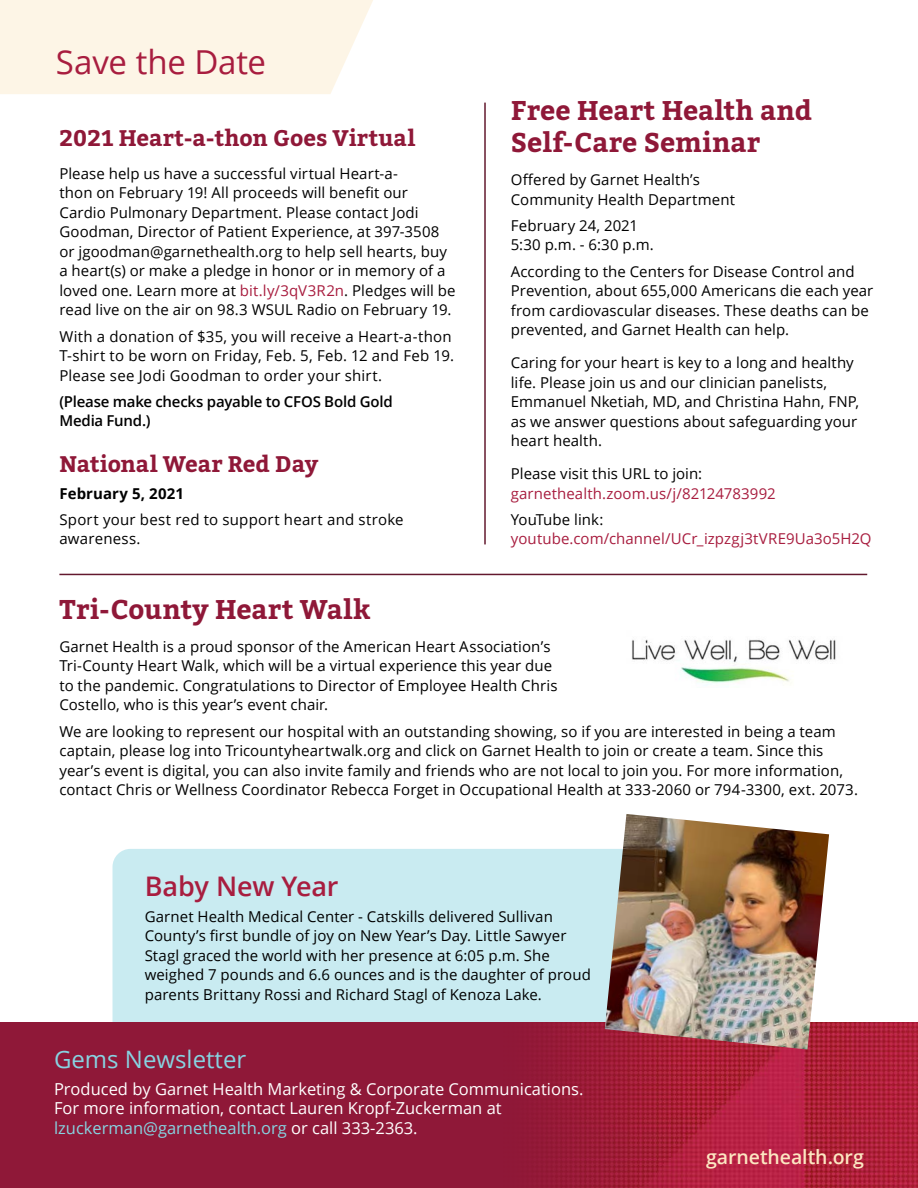
<style>
.page{position:relative;width:918px;height:1188px;background:#fff}
.page>*{position:absolute;margin:0;border:0;box-sizing:border-box;transform-origin:0 0}
.t1{font:33px "Open Sans";letter-spacing:-.005em;color:#a81d3f}
.t2{font:700 27px/32.4px "Bitter";letter-spacing:.005em;color:#8f1838}
.t3{font:600 27px "Open Sans";letter-spacing:-.01em;color:#a81d3f}
.t4{font:24px "Open Sans";color:#87d3e1}
.t5{font:700 22.5px "Bitter";color:#8f1838}
.t6{font:600 19.5px "Open Sans";letter-spacing:-.005em;color:#fce7c2}
.t7{font:16.5px/19.8px "Open Sans";color:#fff}
.t8{font:15px/19.5px "Open Sans";letter-spacing:.005em;color:#000}
.t9{font:15px "Open Sans";letter-spacing:.005em;color:#a81d3f}
.t10{font:600 15px/19.5px "Open Sans";letter-spacing:-.015em;color:#000}
.t11{font:700 15px "Open Sans";letter-spacing:.01em;color:#000}
.s1{color:#a81d3f}
.s2{color:#87d3e1}
</style>
<div class="page">
<div style="left:112px;top:849px;width:694px;height:190px;background:#c9ebf1;border-radius:18px"></div>
<div style="left:0;top:1023px;width:918px;height:165px;background:#8f1838"></div>
<hr style="left:59px;top:574px;width:808px;height:1px;background:#63192e">
<hr style="left:484px;top:103px;width:2px;height:441px;background:#63192e">
<img style="left:548px;top:1023px;width:370px;height:165px">
<div style="left:0;top:0;width:373px;height:94px;background:#fdf5e6"></div>
<img style="left:632px;top:639px;width:204px;height:47px">
<img style="left:605px;top:814px;width:224px;height:235px">
<h2 class="t1" style="left:56px;top:39px;width:212px">Save the Date</h2>
<h3 class="t5" style="left:59px;top:123px;width:357px">2021 Heart-a-thon Goes Virtual</h3>
<p class="t8" style="left:59px;top:163px;width:340px">Please help us have a successful virtual Heart-a-</p>
<p class="t8" style="left:59px;top:183px;width:350px">thon on February 19! All proceeds will benefit our</p>
<p class="t8" style="left:59px;top:202px;width:398px">Cardio Pulmonary Department. Please contact Jodi Goodman, Director of Patient Experience, at 397-3508 or jgoodman@garnethealth.org to help sell hearts, buy a heart(s) or make a pledge in honor or in memory of a loved one. Learn more at <span class="s1">bit.ly/3qV3R2n</span>. Pledges will be read live on the air on 98.3 WSUL Radio on February 19.</p>
<p class="t8" style="left:59px;top:326px;width:396px">With a donation of $35, you will receive a Heart-a-thon<br>T-shirt to be worn on Friday, Feb. 5, Feb. 12 and Feb 19.<br>Please see Jodi Goodman to order your shirt.</p>
<p class="t10" style="left:59px;top:391px;width:335px">(Please make checks payable to CFOS Bold Gold<br>Media Fund.)</p>
<h3 class="t5" style="left:59px;top:450px;width:260px">National Wear Red Day</h3>
<h4 class="t11" style="left:59px;top:483px;width:126px">February 5, 2021</h4>
<p class="t8" style="left:59px;top:509px;width:346px">Sport your best red to support heart and stroke awareness.</p>
<h2 class="t2" style="left:511px;top:95px;width:303px">Free Heart Health and<br>Self-Care Seminar</h2>
<p class="t8" style="left:511px;top:170px;width:191px">Offered by Garnet Health’s</p>
<p class="t8" style="left:511px;top:186px;width:226px;line-height:26.2px">Community Health Department<br>February 24, 2021</p>
<p class="t8" style="left:511px;top:235px;width:145px">5:30 p.m. - 6:30 p.m.</p>
<p class="t8" style="left:511px;top:261px;width:364px">According to the Centers for Disease Control and Prevention, about 655,000 Americans die each year from cardiovascular diseases. These deaths can be prevented, and Garnet Health can help.</p>
<p class="t8" style="left:511px;top:353px;width:350px">Caring for your heart is key to a long and healthy life. Please join us and our clinician panelists, Emmanuel Nketiah, MD, and Christina Hahn, FNP, as we answer questions about safeguarding your heart health.</p>
<p class="t8" style="left:511px;top:464px;width:193px">Please visit this URL to join:</p>
<p class="t9" style="left:511px;top:483px;width:266px">garnethealth.zoom.us/j/82124783992</p>
<p class="t8" style="left:511px;top:509px;width:94px">YouTube link:</p>
<p class="t9" style="left:511px;top:529px;width:362px">youtube.com/channel/UCr_izpzgj3tVRE9Ua3o5H2Q</p>
<h2 class="t2" style="left:59px;top:594px;width:312px">Tri-County Heart Walk</h2>
<p class="t8" style="left:59px;top:636px;width:500px">Garnet Health is a proud sponsor of the American Heart Association’s<br>Tri-County Heart Walk, which will be a virtual experience this year due to the pandemic. Congratulations to Director of Employee Health Chris</p>
<p class="t8" style="left:59px;top:695px;width:270px">Costello, who is this year’s event chair.</p>
<p class="t8" style="left:59px;top:721px;width:800px">We are looking to represent our hospital with an outstanding showing, so if you are interested in being a team captain, please log into Tricountyheartwalk.org and click on Garnet Health to join or create a team. Since this year’s event is digital, you can also invite family and friends who are not local to join you. For more information, contact Chris or Wellness Coordinator Rebecca Forget in Occupational Health at 333-2060 or 794-3300, ext. 2073.</p>
<h2 class="t3" style="left:145px;top:867px;width:195px">Baby New Year</h2>
<p class="t8" style="left:145px;top:906px;width:410px">Garnet Health Medical Center - Catskills delivered Sullivan</p>
<p class="t8" style="left:145px;top:926px;width:423px">County’s first bundle of joy on New Year’s Day. Little Sawyer</p>
<p class="t8" style="left:145px;top:945px;width:448px">Stagl graced the world with her presence at 6:05 p.m. She weighed 7 pounds and 6.6 ounces and is the daughter of proud parents Brittany Rossi and Richard Stagl of Kenoza Lake.</p>
<h2 class="t4" style="left:54px;top:1043px;width:194px">Gems Newsletter</h2>
<p class="t7" style="left:54px;top:1078px;width:531px">Produced by Garnet Health Marketing &amp; Corporate Communications.<br>For more information, contact Lauren Kropf-Zuckerman at <span class="s2">lzuckerman@garnethealth.org</span> or call 333-2363.</p>
<p class="t6" style="left:706px;top:1143px;width:159px">garnethealth.org</p>
</div>
